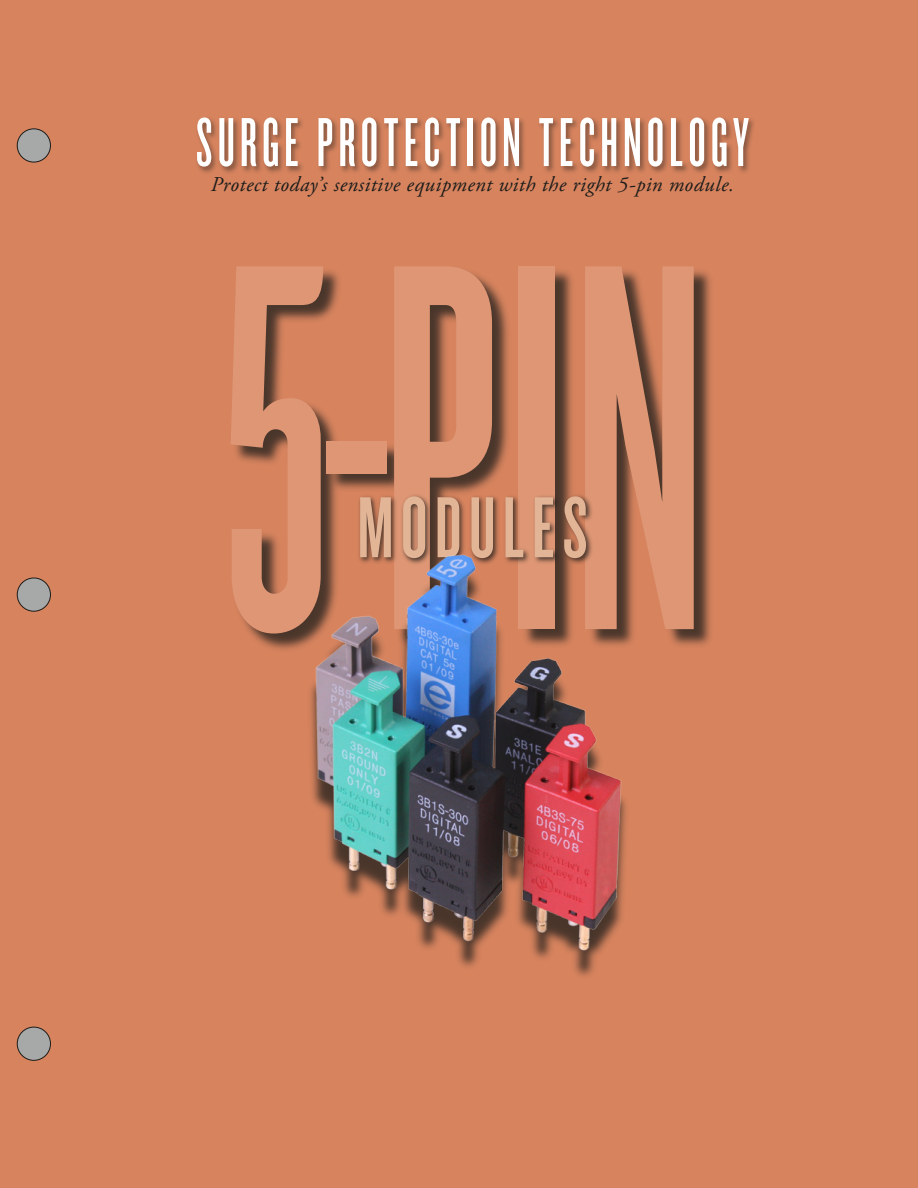
<style>
.page{position:relative;width:918px;height:1188px;background:#d6835e}
.page>*{position:absolute;margin:0;border:0;box-sizing:border-box;transform-origin:0 0}
.t1{font:544.65px "Knockout HTF46 Flyweight";color:#de9674;scale:.95 1}
.t2{font:90px "Knockout HTF47 Bantamweight";letter-spacing:.085em;color:#e3b597;scale:.95 1}
.t3{font:72px "Knockout HTF46 Flyweight";letter-spacing:.075em;color:#fff}
.t4{font:italic 21px "Adobe Garamond Pro";letter-spacing:.025em;color:#1c1c1a}
</style>
<div class="page">
<div style="left:194px;top:115px;width:563px;height:60px;background:#1c1c1a;opacity:.45"></div>
<div style="left:232px;top:267px;width:482px;height:387px;background:#1c1c1a;opacity:.75"></div>
<div style="left:357px;top:492px;width:237px;height:74px;background:#1c1c1a;opacity:.75"></div>
<img style="left:232px;top:501px;width:477px;height:475px">
<div style="left:17px;top:129px;width:33px;height:33px;background:#a7a8a8;border-radius:50%"></div>
<div style="left:17px;top:128px;width:34px;height:34px;border:1px solid #1c1c1a;border-radius:50%"></div>
<div style="left:17px;top:1027px;width:33px;height:33px;background:#a7a8a8;border-radius:50%"></div>
<div style="left:17px;top:1027px;width:34px;height:34px;border:1px solid #1c1c1a;border-radius:50%"></div>
<div style="left:17px;top:578px;width:33px;height:33px;background:#a7a8a8;border-radius:50%"></div>
<div style="left:17px;top:578px;width:34px;height:34px;border:1px solid #1c1c1a;border-radius:50%"></div>
<h3 class="t3" style="left:196px;top:107px;width:554px">SURGE PROTECTION TECHNOLOGY</h3>
<p class="t4" style="left:211px;top:172px;width:525px">Protect today’s sensitive equipment with the right 5-pin module.</p>
<h1 class="t1" style="left:219px;top:184px;width:277px">5-PIN</h1>
<h2 class="t2" style="left:357px;top:483px;width:244px">MODULES</h2>
</div>
